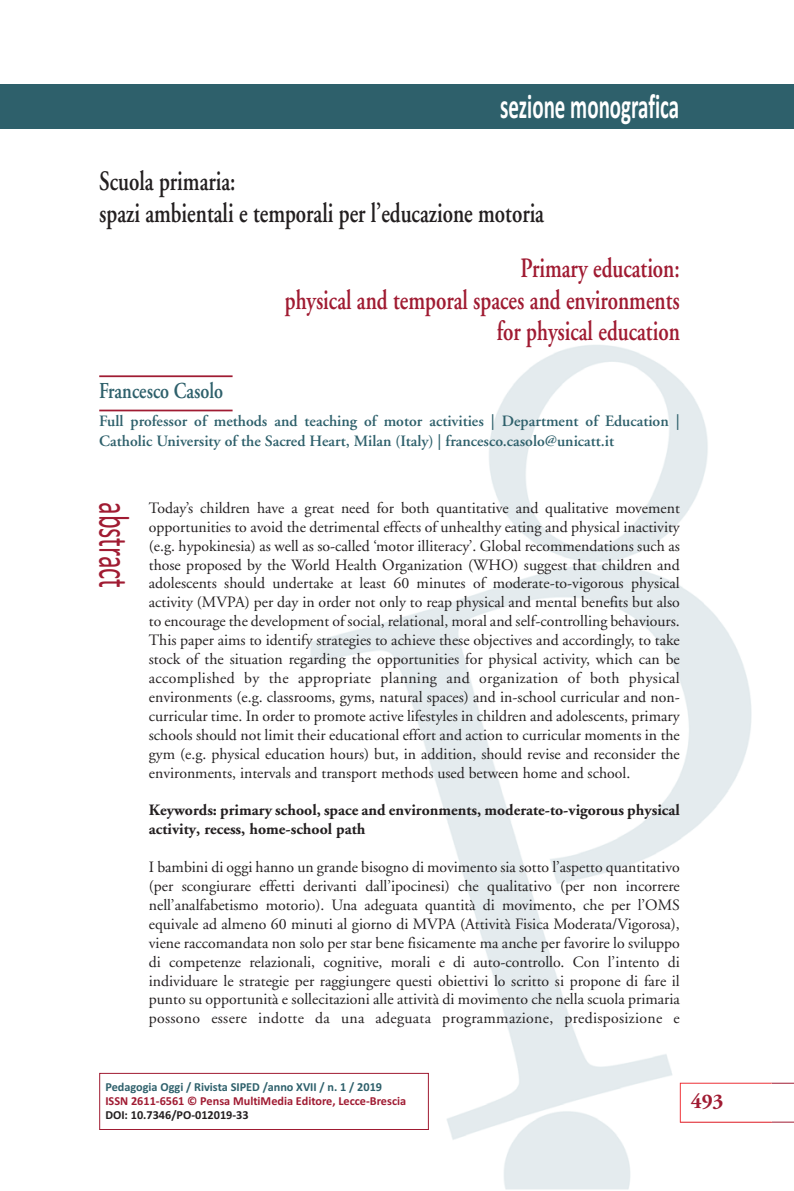
<style>
.page{position:relative;width:794px;height:1191px;background:#fff}
.page>*{position:absolute;margin:0;border:0;box-sizing:border-box;transform-origin:0 0}
.t1{font:43.75px "Calibri";color:#a01b32;scale:.6 1}
.t2{font:700 35px "Calibri";color:#fff;scale:.6 1}
.t3{font:600 28px/31.5px "Adobe Garamond";color:#a01b32;text-align:right;scale:.75 1}
.t4{font:600 28px/31.5px "Adobe Garamond";color:#231f20;scale:.75 1}
.t5{font:600 22.75px "Adobe Garamond";color:#2e606b;scale:.8 1}
.t6{font:700 21px "Adobe Garamond Pro";color:#a01b32}
.t7{font:15.75px/18.9px "Adobe Garamond";letter-spacing:.01em;color:#231f20;text-align:justify}
.t8{font:600 15.75px/19.2px "Adobe Garamond";color:#2e606b}
.t9{font:700 15.75px/18.9px "Adobe Garamond";color:#231f20}
.t10{font:700 12.25px "Calibri";color:#a01b32}
.t11{font:700 12.25px "Calibri";color:#2e606b}
.t12{font:700 12.25px "Calibri";color:#231f20}
</style>
<div class="page">
<svg style="left:771px;top:1082px;width:23px;height:40px"></svg>
<img style="left:310px;top:345px;width:461px;height:844px">
<img style="left:680px;top:1082px;width:91px;height:40px">
<div style="left:99px;top:1073px;width:330px;height:57px;border:1px solid #a01b32"></div>
<div style="left:0;top:84px;width:794px;height:45px;background:#2e606b"></div>
<hr style="left:99px;top:375px;width:133px;height:2px;background:#a01b32">
<hr style="left:99px;top:409px;width:133px;height:2px;background:#a01b32">
<h2 class="t2" style="left:500px;top:85px;width:300px">sezione monografica</h2>
<h3 class="t4" style="left:99px;top:168px;width:594px">Scuola primaria:<br>spazi ambientali e temporali per l’educazione motoria</h3>
<h3 class="t3" style="left:285px;top:255px;width:528px">Primary education:<br>physical and temporal spaces and environments for physical education</h3>
<h3 class="t5" style="left:99px;top:382px;width:156px">Francesco Casolo</h3>
<p class="t8" style="left:99px;top:413px;width:582px">Full professor of methods and teaching of motor activities | Department of Education |<br>Catholic University of the Sacred Heart, Milan (Italy) | francesco.casolo@unicatt.it</p>
<h1 class="t1" style="left:140px;top:502px;width:145px;rotate:90deg">abstract</h1>
<p class="t7" style="left:149px;top:500px;width:532px">Today’s children have a great need for both quantitative and qualitative movement opportunities to avoid the detrimental effects of unhealthy eating and physical inactivity (e.g. hypokinesia) as well as so-called ‘motor illiteracy’. Global recommendations such as those proposed by the World Health Organization (WHO) suggest that children and adolescents should undertake at least 60 minutes of moderate-to-vigorous physical activity (MVPA) per day in order not only to reap physical and mental benefits but also to encourage the development of social, relational, moral and self-controlling behaviours.<br>This paper aims to identify strategies to achieve these objectives and accordingly, to take stock of the situation regarding the opportunities for physical activity, which can be accomplished by the appropriate planning and organization of both physical environments (e.g. classrooms, gyms, natural spaces) and in-school curricular and non&shy;curricular time. In order to promote active lifestyles in children and adolescents, primary schools should not limit their educational effort and action to curricular moments in the gym (e.g. physical education hours) but, in addition, should revise and reconsider the environments, intervals and transport methods used between home and school.</p>
<p class="t9" style="left:149px;top:802px;width:532px">Keywords: primary school, space and environments, moderate-to-vigorous physical activity, recess, home-school path</p>
<p class="t7" style="left:149px;top:859px;width:532px">I bambini di oggi hanno un grande bisogno di movimento sia sotto l’aspetto quantitativo (per scongiurare effetti derivanti dall’ipocinesi) che qualitativo (per non incorrere nell’analfabetismo motorio). Una adeguata quantità di movimento, che per l’OMS equivale ad almeno 60 minuti al giorno di MVPA (Attività Fisica Moderata/Vigorosa), viene raccomandata non solo per star bene fisicamente ma anche per favorire lo sviluppo di competenze relazionali, cognitive, morali e di auto-controllo. Con l’intento di individuare le strategie per raggiungere questi obiettivi lo scritto si propone di fare il punto su opportunità e sollecitazioni alle attività di movimento che nella scuola primaria possono essere indotte da una adeguata programmazione, predisposizione e</p>
<p class="t11" style="left:105px;top:1079px;width:278px">Pedagogia Oggi / Rivista SIPED /anno XVII / n. 1 / 2019</p>
<p class="t10" style="left:105px;top:1093px;width:302px">ISSN 2611-6561 © Pensa MultiMedia Editore, Lecce-Brescia</p>
<p class="t12" style="left:105px;top:1107px;width:145px">DOI: 10.7346/PO-012019-33</p>
<h3 class="t6" style="left:690px;top:1093px;width:34px">493</h3>
</div>
